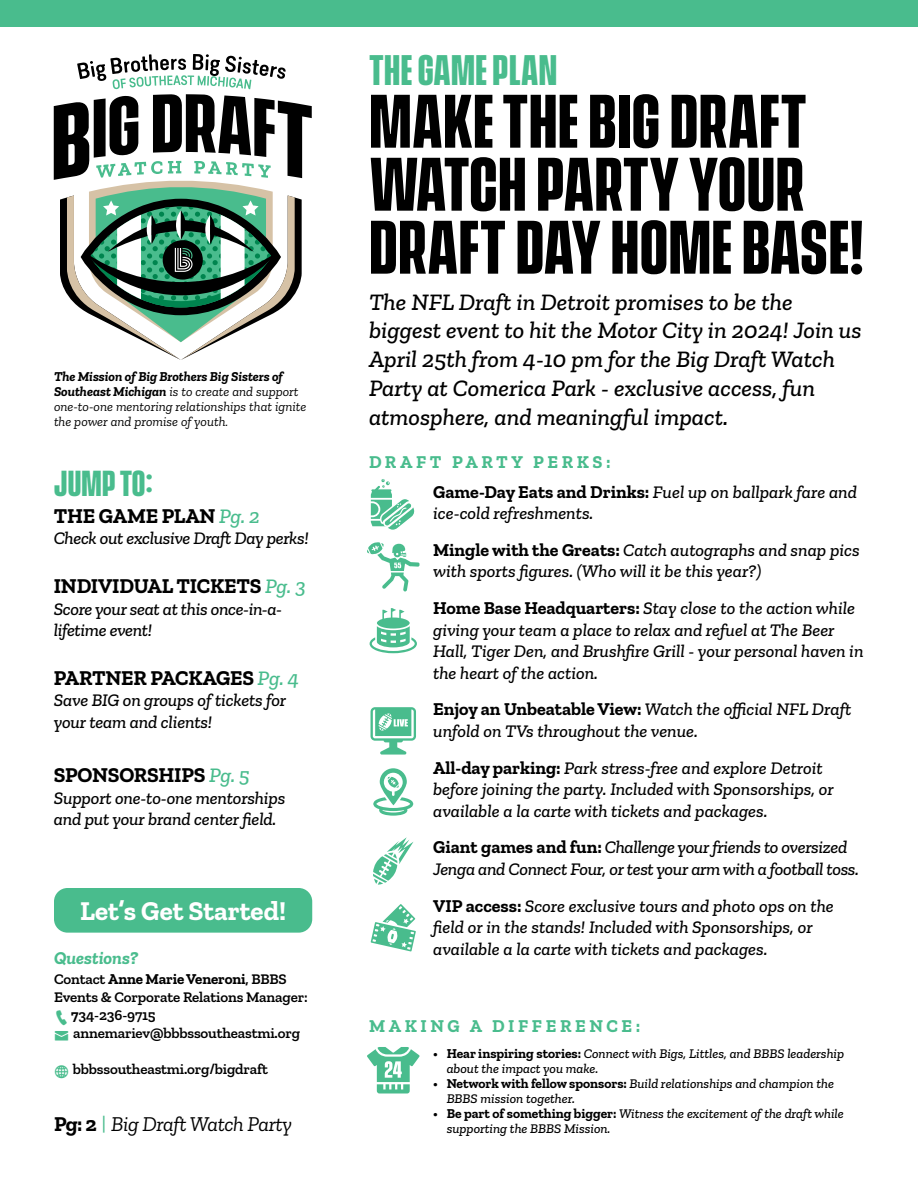
<style>
.page{position:relative;width:918px;height:1188px;background:#fff}
.page>*{position:absolute;margin:0;border:0;box-sizing:border-box;transform-origin:0 0}
.t1{font:700 69px/63px "Vanguard CF";letter-spacing:.01em;color:#000}
.t2{font:700 39px "Vanguard CF";letter-spacing:.01em;color:#49bc8d}
.t3{font:700 33px "Vanguard CF";letter-spacing:.01em;color:#49bc8d}
.t4{font:700 27px "Zilla Slab";color:#fff}
.t5{font:italic 500 24px/28.8px "Zilla Slab";color:#000}
.t6{font:700 21px "Zilla Slab";letter-spacing:-.01em;color:#000}
.t7{font:italic 21px "Zilla Slab";letter-spacing:-.02em;color:#000}
.t8{font:italic 500 18px/21.6px "Zilla Slab";color:#000}
.t9{font:italic 500 18px/21.6px "Zilla Slab";letter-spacing:-.02em;color:#000}
.t10{font:700 18px "Zilla Slab";letter-spacing:.2em;color:#49bc8d}
.t11{font:italic 700 18px "Zilla Slab";color:#49bc8d}
.t12{font:600 15px "Zilla Slab";letter-spacing:-.01em;color:#000}
.t13{font:700 15px "Zilla Slab";letter-spacing:-.01em;color:#000}
.t14{font:italic 500 13.5px/15px "Zilla Slab";color:#000}
.t15{font:italic 13.5px/15px "Zilla Slab";color:#000}
.s1{font-weight:700}
.s2{font-weight:500;font-style:italic;color:#49bc8d}
.s3{font-weight:600}
.s4{font-weight:700;font-style:normal}
.s5{font-style:normal;color:#49bc8d}
</style>
<div class="page">
<div style="left:0;top:0;width:918px;height:27px;background:#49bc8d"></div>
<div style="left:54px;top:888px;width:258px;height:45px;background:#49bc8d;border-radius:14px"></div>
<svg style="left:54px;top:54px;width:258px;height:306px"></svg>
<svg style="left:371px;top:707px;width:45px;height:48px"></svg>
<svg style="left:370px;top:608px;width:47px;height:45px"></svg>
<svg style="left:373px;top:768px;width:40px;height:48px"></svg>
<svg style="left:371px;top:479px;width:44px;height:51px"></svg>
<svg style="left:373px;top:837px;width:41px;height:48px"></svg>
<svg style="left:371px;top:904px;width:45px;height:48px"></svg>
<svg style="left:367px;top:542px;width:53px;height:49px"></svg>
<svg style="left:367px;top:1047px;width:53px;height:46px"></svg>
<p class="t15" style="left:54px;top:369px;width:254px"><span class="s1">The Mission of Big Brothers Big Sisters of Southeast Michigan</span> is to create and support one-to-one mentoring relationships that ignite the power and promise of youth.</p>
<h3 class="t3" style="left:54px;top:458px;width:100px">JUMP TO:</h3>
<p class="t6" style="left:54px;top:504px;width:208px">THE GAME PLAN <span class="s2">Pg. 2</span></p>
<p class="t9" style="left:54px;top:528px;width:257px">Check out exclusive Draft Day perks!</p>
<p class="t6" style="left:54px;top:574px;width:254px">INDIVIDUAL TICKETS <span class="s2">Pg. 3</span></p>
<p class="t9" style="left:54px;top:598px;width:230px">Score your seat at this once-in-a&shy;lifetime event!</p>
<p class="t6" style="left:54px;top:666px;width:247px">PARTNER PACKAGES <span class="s2">Pg. 4</span></p>
<p class="t8" style="left:54px;top:690px;width:234px">Save BIG on groups of tickets for your team and clients!</p>
<p class="t6" style="left:54px;top:763px;width:198px">SPONSORSHIPS <span class="s2">Pg. 5</span></p>
<p class="t8" style="left:54px;top:787px;width:233px">Support one-to-one mentorships and put your brand center field.</p>
<h3 class="t4" style="left:80px;top:895px;width:207px">Let’s Get Started!</h3>
<p class="t11" style="left:54px;top:948px;width:86px">Questions?</p>
<p class="t13" style="left:54px;top:970px;width:234px"><span class="s3">Contact</span> Anne Marie Veneroni<span class="s3">, BBBS</span></p>
<p class="t12" style="left:54px;top:989px;width:255px">Events &amp; Corporate Relations Manager:</p>
<p class="t12" style="left:71px;top:1007px;width:86px"><span class="s1">7</span>34-236-9715</p>
<p class="t12" style="left:73px;top:1025px;width:228px">annemariev@bbbssoutheastmi.org</p>
<p class="t12" style="left:73px;top:1061px;width:197px">bbbssoutheastmi.org/bigdraft</p>
<p class="t7" style="left:54px;top:1112px;width:240px"><span class="s4">Pg: 2</span> <span class="s5">|</span> Big Draft Watch Party</p>
<h2 class="t2" style="left:369px;top:40px;width:189px">THE GAME PLAN</h2>
<h1 class="t1" style="left:369px;top:87px;width:496px">MAKE THE BIG DRAFT<br>WATCH PARTY YOUR<br>DRAFT DAY HOME BASE!</h1>
<h3 class="t5" style="left:369px;top:287px;width:494px">The NFL Draft in Detroit promises to be the biggest event to hit the Motor City in 2024! Join us April 25th from 4-10 pm for the Big Draft Watch Party at Comerica Park - exclusive access, fun atmosphere, and meaningful impact.</h3>
<p class="t10" style="left:369px;top:452px;width:243px">DRAFT PARTY PERKS:</p>
<p class="t8" style="left:433px;top:481px;width:425px"><span class="s4">Game-Day Eats and Drinks:</span> Fuel up on ballpark fare and ice-cold refreshments.</p>
<p class="t8" style="left:433px;top:539px;width:428px"><span class="s4">Mingle with the Greats:</span> Catch autographs and snap pics with sports figures. (Who will it be this year?)</p>
<p class="t8" style="left:433px;top:597px;width:432px"><span class="s4">Home Base Headquarters:</span> Stay close to the action while giving your team a place to relax and refuel at The Beer Hall, Tiger Den, and Brushfire Grill - your personal haven in the heart of the action.</p>
<p class="t8" style="left:433px;top:699px;width:420px"><span class="s4">Enjoy an Unbeatable View:</span> Watch the official NFL Draft unfold on TVs throughout the venue.</p>
<p class="t8" style="left:433px;top:757px;width:402px"><span class="s4">All-day parking:</span> Park stress-free and explore Detroit before joining the party. Included with Sponsorships, or available a la carte with tickets and packages.</p>
<p class="t9" style="left:433px;top:837px;width:427px"><span class="s4">Giant games and fun:</span> Challenge your friends to oversized<br>Jenga and Connect Four, or test your arm with a football toss.</p>
<p class="t8" style="left:433px;top:895px;width:402px"><span class="s4">VIP access:</span> Score exclusive tours and photo ops on the field or in the stands! Included with Sponsorships, or available a la carte with tickets and packages.</p>
<p class="t10" style="left:369px;top:1016px;width:273px">MAKING A DIFFERENCE:</p>
<p class="t14" style="left:447px;top:1046px;width:399px;text-indent:-14px"><span class="s4">• Hear inspiring stories:</span> Connect with Bigs, Littles, and BBBS leadership about the impact you make.</p>
<p class="t14" style="left:447px;top:1076px;width:389px;text-indent:-14px"><span class="s4">• Network with fellow sponsors:</span> Build relationships and champion the<br>BBBS mission together.</p>
<p class="t14" style="left:447px;top:1106px;width:399px;text-indent:-14px"><span class="s4">• Be part of something bigger:</span> Witness the excitement of the draft while supporting the BBBS Mission.</p>
</div>
